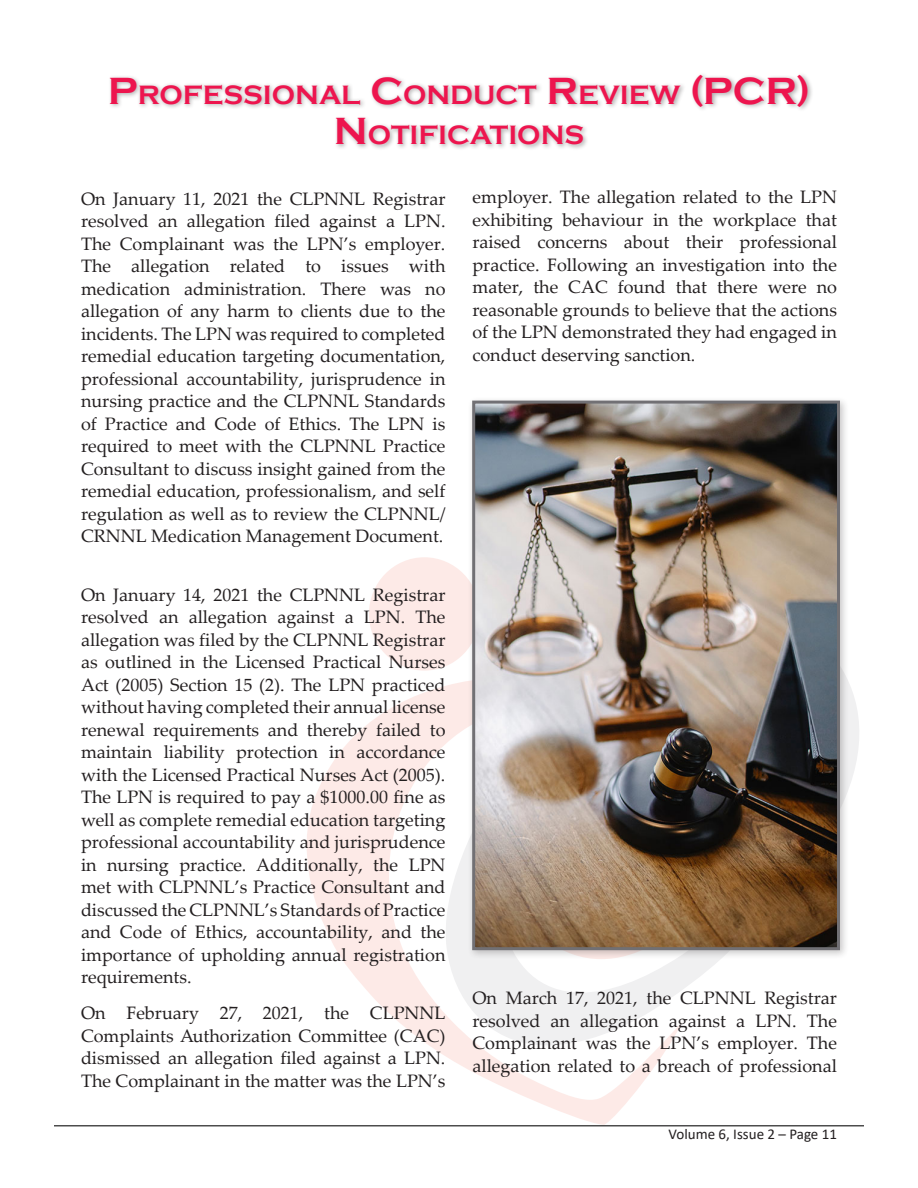
<style>
.page{position:relative;width:918px;height:1188px;background:#fff}
.page>*{position:absolute;margin:0;border:0;box-sizing:border-box;transform-origin:0 0}
.H1_-_20pt__small_cap{font:700 27.3px/40.5px "Copperplate Gothic";color:#ed154e;text-align:center}
.body{font:18px/22.5px "Palatino Linotype";color:#231f20;text-align:justify}
.t1{font:15px "Calibri";color:#231f20}
.s1{font-size:39px}
</style>
<div class="page">
<hr style="left:54px;top:1125px;width:810px;height:1px;background:#4d4d4d">
<svg style="left:307px;top:557px;width:362px;height:568px"></svg>
<svg style="left:439px;top:557px;width:420px;height:488px"></svg>
<div style="left:108px;top:72px;width:706px;height:79px;background:#231f20;opacity:.35"></div>
<div style="left:468px;top:396px;width:381px;height:564px;background:#231f20;opacity:.25"></div>
<img style="left:476px;top:405px;width:360px;height:541px">
<div style="left:472px;top:401px;width:368px;height:549px;border:3px solid #717074"></div>
<p class="H1_-_20pt__small_cap" style="left:108px;top:75px;width:704px"><span class="s1">P</span>ROFESSIONAL <span class="s1">C</span>ONDUCT <span class="s1">R</span>EVIEW <span class="s1">(PCR)<br>N</span> OTIFICATIONS</p>
<p class="body" style="left:81px;top:187px;width:366px">On January 11, 2021 the CLPNNL Registrar resolved an allegation filed against a LPN.<br>The Complainant was the LPN’s employer.<br>The allegation related to issues with medication administration. There was no allegation of any harm to clients due to the incidents. The LPN was required to completed remedial education targeting documentation, professional accountability, jurisprudence in nursing practice and the CLPNNL Standards of Practice and Code of Ethics. The LPN is required to meet with the CLPNNL Practice Consultant to discuss insight gained from the remedial education, professionalism, and self regulation as well as to review the CLPNNL/ CRNNL Medication Management Document.</p>
<p class="body" style="left:81px;top:583px;width:366px">On January 14, 2021 the CLPNNL Registrar resolved an allegation against a LPN. The allegation was filed by the CLPNNL Registrar as outlined in the Licensed Practical Nurses Act (2005) Section 15 (2). The LPN practiced without having completed their annual license renewal requirements and thereby failed to maintain liability protection in accordance with the Licensed Practical Nurses Act (2005).<br>The LPN is required to pay a $1000.00 fine as well as complete remedial education targeting professional accountability and jurisprudence in nursing practice. Additionally, the LPN met with CLPNNL’s Practice Consultant and discussed the CLPNNL’s Standards of Practice and Code of Ethics, accountability, and the importance of upholding annual registration requirements.</p>
<p class="body" style="left:81px;top:1001px;width:366px">On February 27, 2021, the CLPNNL Complaints Authorization Committee (CAC) dismissed an allegation filed against a LPN.<br>The Complainant in the matter was the LPN’s</p>
<p class="body" style="left:472px;top:185px;width:366px">employer. The allegation related to the LPN exhibiting behaviour in the workplace that raised concerns about their professional practice. Following an investigation into the mater, the CAC found that there were no reasonable grounds to believe that the actions of the LPN demonstrated they had engaged in conduct deserving sanction.</p>
<p class="body" style="left:472px;top:986px;width:366px">On March 17, 2021, the CLPNNL Registrar resolved an allegation against a LPN. The Complainant was the LPN’s employer. The allegation related to a breach of professional</p>
<p class="t1" style="left:669px;top:1124px;width:170px">Volume 6, Issue 2 – Page 11</p>
</div>
